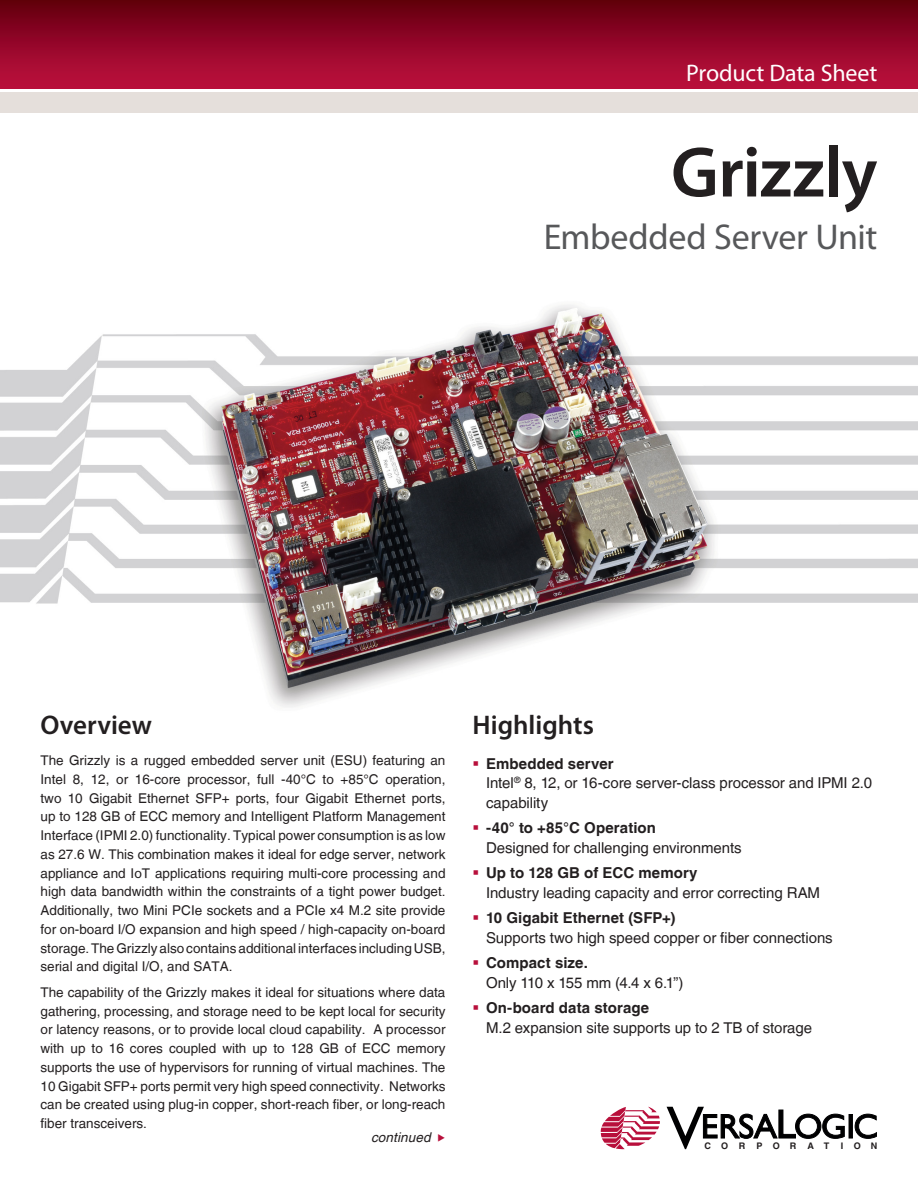
<style>
.page{position:relative;width:918px;height:1188px;background:#fff}
.page>*{position:absolute;margin:0;border:0;box-sizing:border-box;transform-origin:0 0}
.DS-Title_Page_1{font:600 72px "Myriad Pro";letter-spacing:-.015em;color:#231f20}
.DS-Title_Page_2{font:36px "Myriad Pro";letter-spacing:-.01em;color:#57585a}
.DS-Subheads{font:600 27px "Myriad Pro";color:#231f20}
.DS-TopBarS{font:24px "Myriad Pro";letter-spacing:-.005em;color:#fff}
.DS-Highlight_Bullets{font:15px/19.5px "Helvetica LT";letter-spacing:-.005em;color:#231f20}
.DS-Highlight_Bullets-2{font:700 15px "Helvetica LT";letter-spacing:.01em;color:#231f20}
.DS-Copy{font:13.5px/18.8px "Helvetica LT";color:#231f20;text-align:justify}
.DS-Copy__continued{font:italic 13.5px "Helvetica LT";letter-spacing:.01em;color:#231f20}
.t1{font:700 9px "Helvetica LT";color:#231f20}
.s1{color:#b80f3b}
</style>
<div class="page">
<div style="left:0;top:92px;width:918px;height:20px;background:#e5dfdb"></div>
<div style="left:0;top:0;width:918px;height:89px;background:linear-gradient(to bottom,#64000e,#c11140)"></div>
<img style="left:0;top:305px;width:918px;height:402px">
<svg style="left:667px;top:1107px;width:178px;height:42px"></svg>
<hr style="left:849px;top:1114px;width:4px;height:24px;background:#000001">
<svg style="left:854px;top:1113px;width:23px;height:26px"></svg>
<svg style="left:601px;top:1107px;width:59px;height:42px"></svg>
<p class="DS-TopBarS" style="left:686px;top:59px;width:193px">Product Data Sheet</p>
<p class="DS-Title_Page_1" style="left:671px;top:127px;width:208px">Grizzly</p>
<p class="DS-Title_Page_2" style="left:544px;top:215px;width:335px">Embedded Server Unit</p>
<p class="DS-Subheads" style="left:40px;top:708px;width:113px">Overview</p>
<p class="DS-Copy" style="left:40px;top:751px;width:407px">The Grizzly is a rugged embedded server unit (ESU) featuring an Intel 8, 12, or 16-core processor, full -40°C to +85°C operation, two 10 Gigabit Ethernet SFP+ ports, four Gigabit Ethernet ports, up to 128 GB of ECC memory and Intelligent Platform Management Interface (IPMI 2.0) functionality. Typical power consumption is as low as 27.6 W. This combination makes it ideal for edge server, network appliance and IoT applications requiring multi-core processing and high data bandwidth within the constraints of a tight power budget.<br>Additionally, two Mini PCIe sockets and a PCIe x4 M.2 site provide for on-board I/O expansion and high speed / high-capacity on-board storage. The Grizzly also contains additional interfaces including USB, serial and digital I/O, and SATA.</p>
<p class="DS-Copy" style="left:40px;top:983px;width:407px">The capability of the Grizzly makes it ideal for situations where data gathering, processing, and storage need to be kept local for security or latency reasons, or to provide local cloud capability. A processor with up to 16 cores coupled with up to 128 GB of ECC memory supports the use of hypervisors for running of virtual machines. The 10 Gigabit SFP+ ports permit very high speed connectivity. Networks can be created using plug-in copper, short-reach fiber, or long-reach fiber transceivers.</p>
<p class="DS-Copy__continued" style="left:371px;top:1130px;width:76px">continued <span class="s1">◆</span></p>
<p class="DS-Subheads" style="left:472px;top:708px;width:123px">Highlights</p>
<p class="DS-Highlight_Bullets-2" style="left:486px;top:755px;width:129px">Embedded server</p>
<p class="DS-Highlight_Bullets" style="left:486px;top:773px;width:388px">Intel<sup>®</sup> 8, 12, or 16-core server-class processor and IPMI 2.0 capability</p>
<p class="DS-Highlight_Bullets-2" style="left:486px;top:819px;width:172px">-40° to +85°C Operation</p>
<p class="DS-Highlight_Bullets" style="left:486px;top:838px;width:257px">Designed for challenging environments</p>
<p class="DS-Highlight_Bullets-2" style="left:486px;top:864px;width:213px">Up to 128 GB of ECC memory</p>
<p class="DS-Highlight_Bullets" style="left:486px;top:883px;width:336px">Industry leading capacity and error correcting RAM</p>
<p class="DS-Highlight_Bullets-2" style="left:486px;top:909px;width:191px">10 Gigabit Ethernet (SFP+)</p>
<p class="DS-Highlight_Bullets" style="left:486px;top:928px;width:348px">Supports two high speed copper or fiber connections</p>
<p class="DS-Highlight_Bullets-2" style="left:486px;top:954px;width:103px">Compact size.</p>
<p class="DS-Highlight_Bullets" style="left:486px;top:973px;width:199px">Only 110 x 155 mm (4.4 x 6.1”)</p>
<p class="DS-Highlight_Bullets-2" style="left:486px;top:999px;width:165px">On-board data storage</p>
<p class="DS-Highlight_Bullets" style="left:486px;top:1018px;width:328px">M.2 expansion site supports up to 2 TB of storage</p>
<p class="t1" style="left:704px;top:1140px;width:175px">C O R P O R A T I O N</p>
</div>
